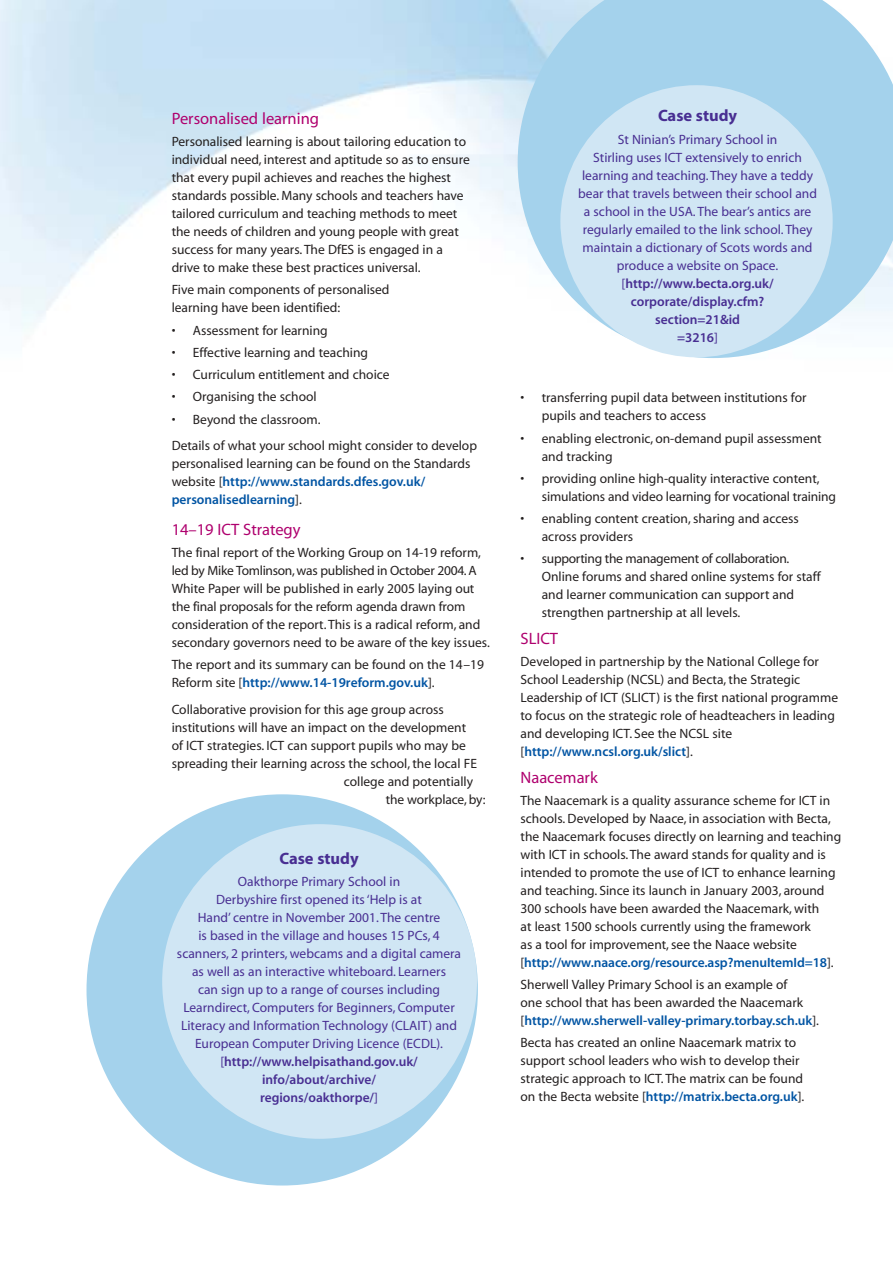
<style>
.page{position:relative;width:893px;height:1263px;background:#fff}
.page>*{position:absolute;margin:0;border:0;box-sizing:border-box;transform-origin:0 0}
.t1{font:16.5px "Myriad MM 400 600";color:#af006e}
.t2{font:16.5px "Myriad MM 700 600";color:#482e92}
.t3{font:13.5px/18px "Myriad MM 400 600";color:#231f1f}
.t4{font:13.5px/18px "Myriad MM 400 600";color:#482e92;text-align:center}
.t5{font:13.5px/18px "Myriad MM 565 600";color:#0054a3}
.t6{font:13.5px/18px "Myriad MM 565 600";color:#482e92;text-align:center}
.s1{font-family:"Myriad MM 400 600";color:#231f1f}
.s2{font-family:"Myriad MM 400 600"}
</style>
<div class="page">
<svg style="left:517px;top:0;width:375px;height:358px;fill:#a4d2ec"></svg>
<div style="left:560px;top:85px;width:272px;height:272px;background:#d0e6f4;border-radius:50%"></div>
<div style="left:86px;top:794px;width:392px;height:392px;background:#a4d2ec;border-radius:50%"></div>
<div style="left:162px;top:824px;width:315px;height:315px;background:#d0e6f4;border-radius:50%"></div>
<p class="t1" style="left:172px;top:112px;width:149px">Personalised learning</p>
<p class="t3" style="left:172px;top:134px;width:299px">Personalised learning is about tailoring education to individual need, interest and aptitude so as to ensure that every pupil achieves and reaches the highest standards possible. Many schools and teachers have tailored curriculum and teaching methods to meet the needs of children and young people with great success for many years. The DfES is engaged in a drive to make these best practices universal.</p>
<p class="t3" style="left:172px;top:282px;width:219px">Five main components of personalised learning have been identified:</p>
<p class="t3" style="left:172px;top:322px;width:158px">• Assessment for learning</p>
<p class="t3" style="left:172px;top:345px;width:198px">• Effective learning and teaching</p>
<p class="t3" style="left:172px;top:367px;width:219px">• Curriculum entitlement and choice</p>
<p class="t3" style="left:172px;top:389px;width:146px">• Organising the school</p>
<p class="t3" style="left:172px;top:407px;width:307px;line-height:26.5px">• Beyond the classroom.<br>Details of what your school might consider to develop</p>
<p class="t3" style="left:172px;top:456px;width:300px">personalised learning can be found on the Standards</p>
<p class="t5" style="left:172px;top:474px;width:255px"><span class="s1">website [</span>http://www.standards.dfes.gov.uk/ personalisedlearning<span class="s1">].</span></p>
<p class="t1" style="left:172px;top:523px;width:130px">14–19 ICT Strategy</p>
<p class="t3" style="left:172px;top:545px;width:320px">The final report of the Working Group on 14-19 reform, led by Mike Tomlinson, was published in October 2004. A White Paper will be published in early 2005 laying out the final proposals for the reform agenda drawn from consideration of the report. This is a radical reform, and secondary governors need to be aware of the key issues.</p>
<p class="t3" style="left:172px;top:657px;width:314px">The report and its summary can be found on the 14–19</p>
<p class="t5" style="left:172px;top:675px;width:264px"><span class="s1">Reform site [</span>http://www.14-19reform.gov.uk<span class="s1">].</span></p>
<p class="t3" style="left:172px;top:702px;width:274px">Collaborative provision for this age group across</p>
<p class="t3" style="left:172px;top:720px;width:296px">institutions will have an impact on the development</p>
<p class="t3" style="left:172px;top:738px;width:296px">of ICT strategies. ICT can support pupils who may be</p>
<p class="t3" style="left:172px;top:756px;width:307px">spreading their learning across the school, the local FE</p>
<p class="t3" style="left:344px;top:774px;width:131px">college and potentially</p>
<p class="t3" style="left:386px;top:792px;width:101px">the workplace, by:</p>
<p class="t2" style="left:279px;top:852px;width:81px">Case study</p>
<p class="t4" style="left:177px;top:874px;width:285px">Oakthorpe Primary School in<br>Derbyshire first opened its ‘Help is at<br>Hand’ centre in November 2001. The centre<br>is based in the village and houses 15 PCs, 4 scanners, 2 printers, webcams and a digital camera as well as an interactive whiteboard. Learners<br>can sign up to a range of courses including Learndirect, Computers for Beginners, Computer Literacy and Information Technology (CLAIT) and European Computer Driving Licence (ECDL).</p>
<p class="t6" style="left:220px;top:1054px;width:199px"><span class="s2">[</span>http://www.helpisathand.gov.uk/ info/about/archive/ regions/oakthorpe/<span class="s2">]</span></p>
<p class="t2" style="left:658px;top:110px;width:81px">Case study</p>
<p class="t4" style="left:578px;top:131px;width:240px">St Ninian’s Primary School in<br>Stirling uses ICT extensively to enrich learning and teaching. They have a teddy bear that travels between their school and a school in the USA. The bear’s antics are regularly emailed to the link school. They maintain a dictionary of Scots words and produce a website on Space.</p>
<p class="t6" style="left:621px;top:275px;width:153px"><span class="s2">[</span>http://www.becta.org.uk/ corporate/display.cfm? section=21&amp;id<br>=3216<span class="s2">]</span></p>
<p class="t3" style="left:542px;top:390px;width:266px;text-indent:-21px">• transferring pupil data between institutions for pupils and teachers to access</p>
<p class="t3" style="left:542px;top:430px;width:281px;text-indent:-21px">• enabling electronic, on-demand pupil assessment and tracking</p>
<p class="t3" style="left:542px;top:471px;width:296px;text-indent:-21px">• providing online high-quality interactive content, simulations and video learning for vocational training</p>
<p class="t3" style="left:542px;top:511px;width:258px;text-indent:-21px">• enabling content creation, sharing and access across providers</p>
<p class="t3" style="left:542px;top:551px;width:280px;text-indent:-21px">• supporting the management of collaboration.<br>Online forums and shared online systems for staff and learner communication can support and strengthen partnership at all levels.</p>
<p class="t1" style="left:520px;top:632px;width:39px">SLICT</p>
<p class="t3" style="left:520px;top:654px;width:319px">Developed in partnership by the National College for School Leadership (NCSL) and Becta, the Strategic Leadership of ICT (SLICT) is the first national programme to focus on the strategic role of headteachers in leading and developing ICT. See the NCSL site</p>
<p class="t5" style="left:520px;top:744px;width:174px"><span class="s1">[</span>http://www.ncsl.org.uk/slict<span class="s1">].</span></p>
<p class="t1" style="left:520px;top:771px;width:79px">Naacemark</p>
<p class="t3" style="left:520px;top:793px;width:322px">The Naacemark is a quality assurance scheme for ICT in schools. Developed by Naace, in association with Becta, the Naacemark focuses directly on learning and teaching with ICT in schools. The award stands for quality and is intended to promote the use of ICT to enhance learning and teaching. Since its launch in January 2003, around 300 schools have been awarded the Naacemark, with<br>at least 1500 schools currently using the framework<br>as a tool for improvement, see the Naace website</p>
<p class="t5" style="left:520px;top:955px;width:314px"><span class="s1">[</span>http://www.naace.org/resource.asp?menuItemId=18<span class="s1">].</span></p>
<p class="t3" style="left:520px;top:977px;width:284px">Sherwell Valley Primary School is an example of one school that has been awarded the Naacemark</p>
<p class="t5" style="left:520px;top:1013px;width:300px"><span class="s1">[</span>http://www.sherwell-valley-primary.torbay.sch.uk<span class="s1">].</span></p>
<p class="t3" style="left:520px;top:1035px;width:284px">Becta has created an online Naacemark matrix to support school leaders who wish to develop their strategic approach to ICT. The matrix can be found</p>
<p class="t5" style="left:520px;top:1089px;width:285px"><span class="s1">on the Becta website [</span>http://matrix.becta.org.uk<span class="s1">].</span></p>
</div>
